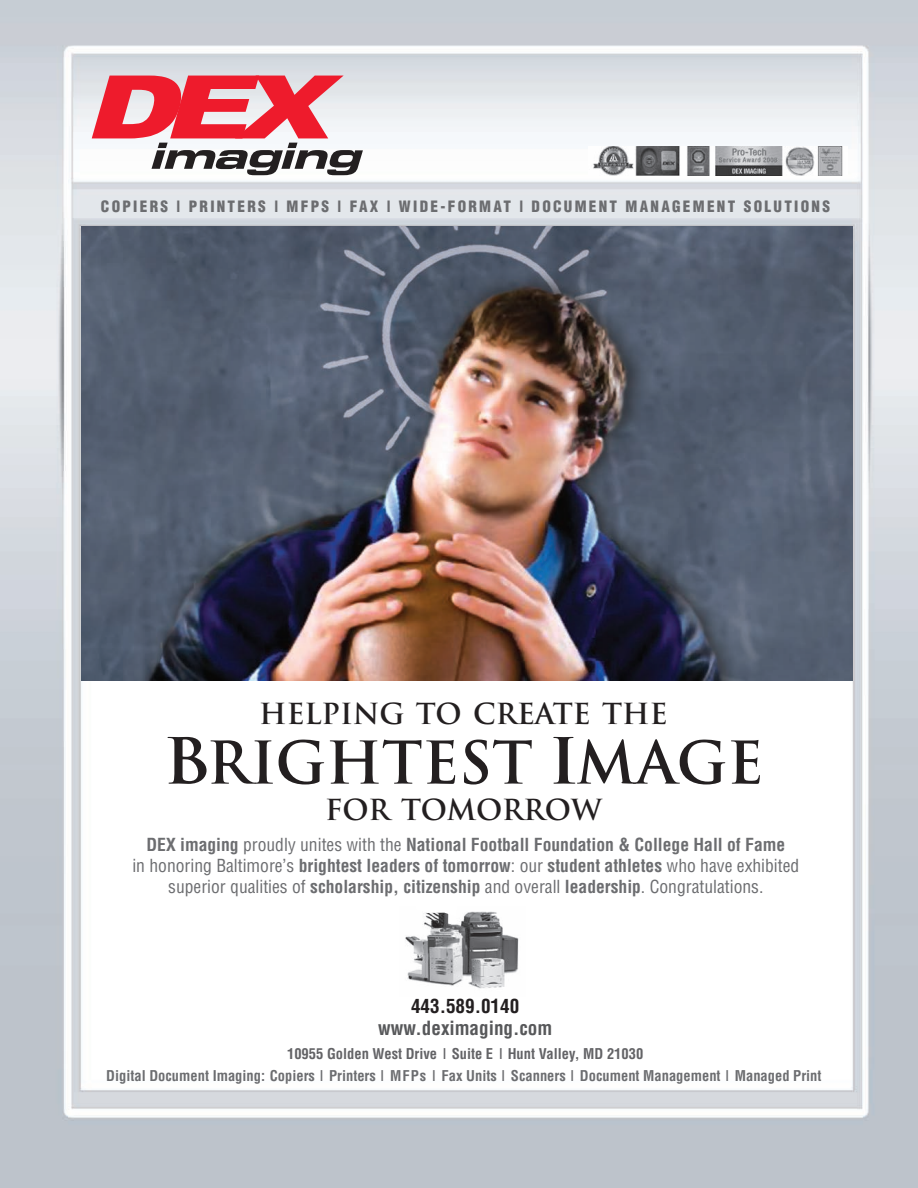
<style>
.page{position:relative;width:918px;height:1188px;background:#fff}
.page>*{position:absolute;margin:0;border:0;box-sizing:border-box;transform-origin:0 0}
.t1{font:700 57.3px "Trajan";color:#231f20}
.t2{font:700 28.35px "Trajan";color:#231f20}
.t3{font:700 condensed 19.05px/21.5px "Helvetica";color:#57585a;text-align:center}
.t4{font:700 condensed 17.55px/21.1px "Helvetica";color:#6c6d70;text-align:center}
.t5{font:900 condensed 15.3px "Helvetica";letter-spacing:.15em;color:#6c6d70}
.t6{font:700 condensed 14.55px "Helvetica";color:#6c6d70}
.t7{font:700 condensed 14.55px "Helvetica";color:#636366}
.s1{font-size:61.95px}
.s2{font-weight:400}
.s3{color:#231f20}
</style>
<div class="page">
<img style="left:0;top:0;width:918px;height:1188px">
<img style="left:81px;top:226px;width:771px;height:454px">
<img style="left:399px;top:907px;width:126px;height:89px">
<img style="left:589px;top:146px;width:259px;height:30px">
<svg style="left:92px;top:76px;width:271px;height:99px"></svg>
<p class="t5" style="left:101px;top:197px;width:731px">COPIERS | PRINTERS | MFPS | FAX | WIDE-FORMAT | DOCUMENT MANAGEMENT SOLUTIONS</p>
<p class="t2" style="left:259px;top:696px;width:410px">HELPING TO CREATE THE</p>
<p class="t1" style="left:163px;top:727px;width:602px"><span class="s1">B</span>RIGHTEST <span class="s1">I</span>MAGE</p>
<p class="t2" style="left:325px;top:792px;width:278px">FOR TOMORROW</p>
<p class="t4" style="left:132px;top:834px;width:668px">DEX imaging <span class="s2">proudly unites with the</span> National Football Foundation &amp; College Hall of Fame<br><span class="s2">in honoring Baltimore’s</span> brightest leaders of tomorrow<span class="s2">: our</span> student athletes <span class="s2">who have exhibited superior qualities of</span> scholarship, citizenship <span class="s2">and overall</span> leadership<span class="s2">. Congratulations.</span></p>
<p class="t3" style="left:378px;top:995px;width:176px"><span class="s3">443.589.0140 </span>www.deximaging.com</p>
<p class="t7" style="left:287px;top:1045px;width:358px">10955 Golden West Drive | Suite E | Hunt Valley, MD 21030</p>
<p class="t6" style="left:106px;top:1067px;width:717px">Digital Document Imaging: Copiers | Printers | MFPs | Fax Units | Scanners | Document Management | Managed Print</p>
</div>
